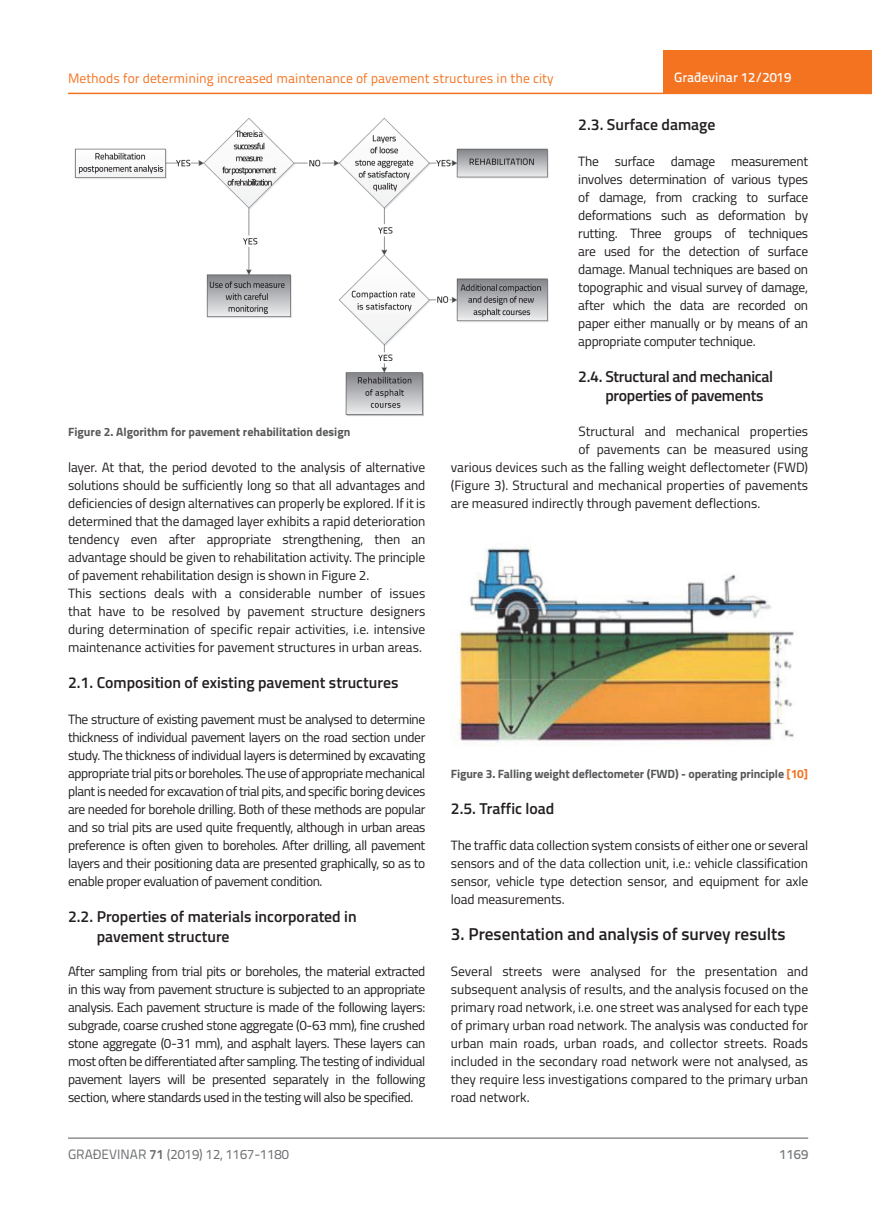
<style>
.page{position:relative;width:872px;height:1212px;background:#fff}
.page>*{position:absolute;margin:0;border:0;box-sizing:border-box;transform-origin:0 0}
.t1{font:600 17.25px "Titillium";color:#231f20}
.t2{font:600 15.75px/19.5px "Titillium";color:#231f20}
.t3{font:600 15.75px/19.5px "Titillium";letter-spacing:-.02em;color:#231f20}
.t4{font:13.5px/18px "Titillium";letter-spacing:-.01em;color:#231f20;text-align:justify}
.t5{font:13.5px "Titillium Text 22 L";color:#f47321}
.t6{font:13.5px "Titillium Text 22 L";color:#6c6d70}
.t7{font:500 13.5px "Titillium Text 22 L";color:#fff}
.t8{font:500 13.5px "Titillium Text 22 L";color:#787a7d}
.t9{font:700 12px "Titillium";letter-spacing:-.01em;color:#57585a}
.s1{color:#f47321}
.s2{font-weight:700}
</style>
<div class="page">
<hr style="left:68px;top:93px;width:804px;height:1px;background:#f47321">
<div style="left:663px;top:50px;width:209px;height:44px;background:#f47321"></div>
<hr style="left:68px;top:1138px;width:740px;height:1px;background:#57585a">
<img style="left:74px;top:118px;width:475px;height:298px">
<img style="left:457px;top:546px;width:337px;height:197px">
<p class="t5" style="left:68px;top:68px;width:487px">Methods for determining increased maintenance of pavement structures in the city</p>
<p class="t7" style="left:674px;top:67px;width:118px">Građevinar 12/2019</p>
<p class="t9" style="left:68px;top:422px;width:284px">Figure 2. Algorithm for pavement rehabilitation design</p>
<p class="t4" style="left:68px;top:457px;width:359px;text-align:left">layer. At that, the period devoted to the analysis of alternative solutions should be sufficiently long so that all advantages and deficiencies of design alternatives can properly be explored. If it is determined that the damaged layer exhibits a rapid deterioration tendency even after appropriate strengthening, then an advantage should be given to rehabilitation activity. The principle of pavement rehabilitation design is shown in Figure 2.<br>This sections deals with a considerable number of issues that have to be resolved by pavement structure designers during determination of specific repair activities, i.e. intensive maintenance activities for pavement structures in urban areas.</p>
<p class="t2" style="left:68px;top:672px;width:332px">2.1. Composition of existing pavement structures</p>
<p class="t4" style="left:68px;top:710px;width:359px">The structure of existing pavement must be analysed to determine thickness of individual pavement layers on the road section under study. The thickness of individual layers is determined by excavating appropriate trial pits or boreholes. The use of appropriate mechanical plant is needed for excavation of trial pits, and specific boring devices are needed for borehole drilling. Both of these methods are popular and so trial pits are used quite frequently, although in urban areas preference is often given to boreholes. After drilling, all pavement layers and their positioning data are presented graphically, so as to enable proper evaluation of pavement condition.</p>
<p class="t2" style="left:97px;top:906px;width:261px;text-indent:-29px">2.2. Properties of materials incorporated in pavement structure</p>
<p class="t4" style="left:68px;top:962px;width:359px">After sampling from trial pits or boreholes, the material extracted in this way from pavement structure is subjected to an appropriate analysis. Each pavement structure is made of the following layers: subgrade, coarse crushed stone aggregate (0-63 mm), fine crushed stone aggregate (0-31 mm), and asphalt layers. These layers can most often be differentiated after sampling. The testing of individual pavement layers will be presented separately in the following section, where standards used in the testing will also be specified.</p>
<p class="t2" style="left:578px;top:114px;width:139px">2.3. Surface damage</p>
<p class="t4" style="left:578px;top:151px;width:231px">The surface damage measurement involves determination of various types of damage, from cracking to surface deformations such as deformation by rutting. Three groups of techniques are used for the detection of surface damage. Manual techniques are based on topographic and visual survey of damage, after which the data are recorded on paper either manually or by means of an appropriate computer technique.</p>
<p class="t3" style="left:605px;top:366px;width:169px;text-indent:-27px">2.4. Structural and mechanical properties of pavements</p>
<p class="t4" style="left:578px;top:421px;width:231px">Structural and mechanical properties</p>
<p class="t4" style="left:578px;top:439px;width:231px">of pavements can be measured using</p>
<p class="t4" style="left:451px;top:457px;width:359px">various devices such as the falling weight deflectometer (FWD)</p>
<p class="t4" style="left:451px;top:475px;width:359px">(Figure 3). Structural and mechanical properties of pavements</p>
<p class="t4" style="left:451px;top:493px;width:311px">are measured indirectly through pavement deflections.</p>
<p class="t9" style="left:451px;top:765px;width:359px">Figure 3. Falling weight deflectometer (FWD) - operating principle <span class="s1">[10]</span></p>
<p class="t2" style="left:451px;top:798px;width:105px">2.5. Traffic load</p>
<p class="t4" style="left:451px;top:836px;width:359px">The traffic data collection system consists of either one or several sensors and of the data collection unit, i.e.: vehicle classification sensor, vehicle type detection sensor, and equipment for axle load measurements.</p>
<p class="t1" style="left:451px;top:921px;width:336px">3. Presentation and analysis of survey results</p>
<p class="t4" style="left:451px;top:962px;width:359px">Several streets were analysed for the presentation and subsequent analysis of results, and the analysis focused on the primary road network, i.e. one street was analysed for each type of primary urban road network. The analysis was conducted for urban main roads, urban roads, and collector streets. Roads included in the secondary road network were not analysed, as they require less investigations compared to the primary urban road network.</p>
<p class="t6" style="left:68px;top:1144px;width:222px">GRAĐEVINAR <span class="s2">71</span> (2019) 12, 1167-1180</p>
<p class="t8" style="left:779px;top:1144px;width:30px">1169</p>
</div>
